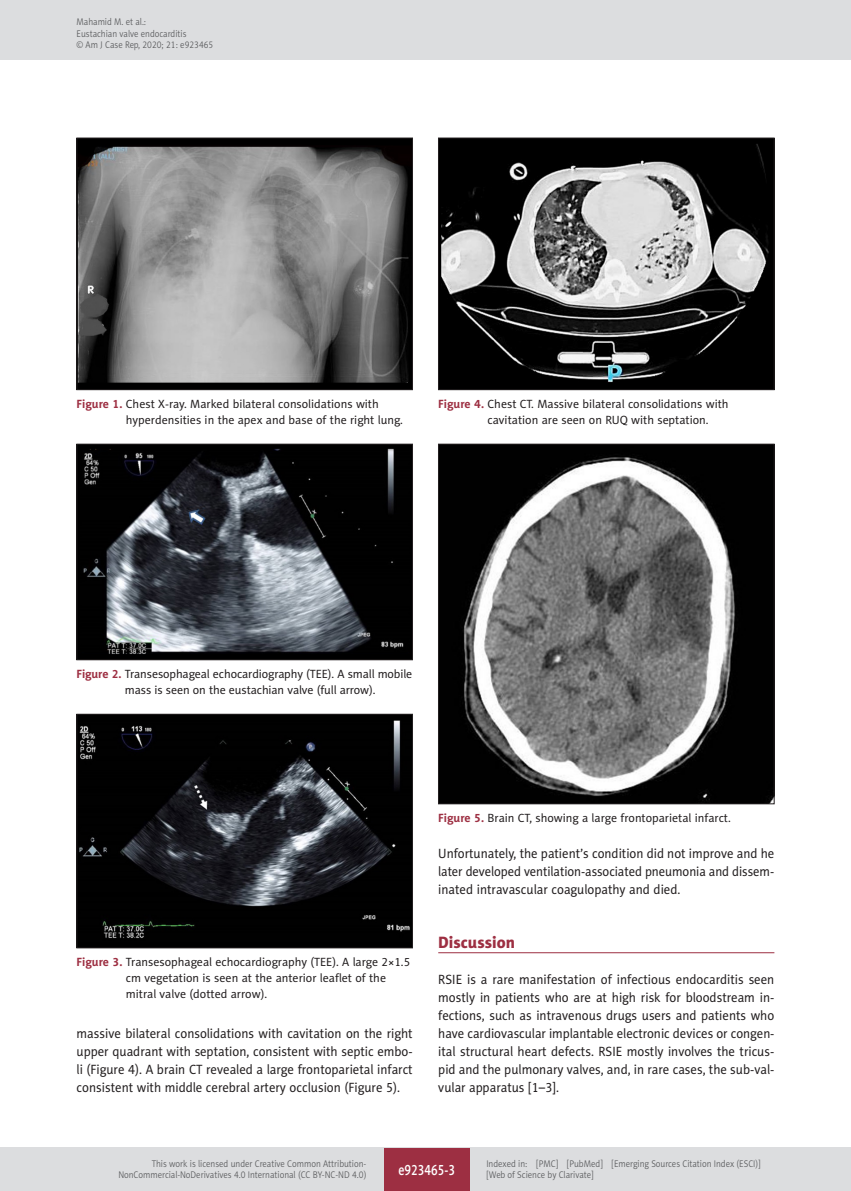
<style>
.page{position:relative;width:851px;height:1191px;background:#fff}
.page>*{position:absolute;margin:0;border:0;box-sizing:border-box;transform-origin:0 0}
.AJCR_Headline_1{font:16.5px "Naomi Sans EFN Heavy";color:#9d2f42}
.AJCR_e-PAGINA{font:15px "Naomi Sans EFN Medium";color:#fff;scale:.8 1}
.AJCR_Body{font:13.5px/18px "Naomi Sans EFN";color:#231f20;text-align:justify;scale:.95 1}
.AJCR_Rycina_tytul{font:12px/15.8px "Naomi Sans EFN";color:#231f20}
.AJCR_pagina_zywa{font:9.75px/11.2px "Naomi Sans EFN Light";color:#57585a;scale:.9 1}
.AJCR_pagina_sygnatur{font:9.75px "Naomi Sans EFN Light";color:#57585a;scale:.9 1}
.s1{font-weight:700;color:#9d2f42}
</style>
<div class="page">
<hr style="left:438px;top:952px;width:336px;height:1px;background:#9d2f42">
<img style="left:440px;top:446px;width:332px;height:356px">
<div style="left:438px;top:444px;width:336px;height:360px;border:1px solid #231f20"></div>
<img style="left:79px;top:140px;width:331px;height:248px">
<div style="left:77px;top:138px;width:335px;height:252px;border:1px solid #231f20"></div>
<img style="left:79px;top:446px;width:331px;height:212px">
<div style="left:77px;top:444px;width:335px;height:216px;border:1px solid #231f20"></div>
<img style="left:79px;top:716px;width:331px;height:230px">
<div style="left:77px;top:714px;width:335px;height:234px;border:1px solid #231f20"></div>
<img style="left:440px;top:140px;width:332px;height:248px">
<div style="left:438px;top:138px;width:336px;height:252px;border:1px solid #231f20"></div>
<div style="left:0;top:0;width:850px;height:60px;background:#dcdddf"></div>
<div style="left:0;top:1148px;width:850px;height:43px;background:#dcdddf"></div>
<div style="left:384px;top:1147px;width:85px;height:43px;background:#9d2f42"></div>
<p class="AJCR_pagina_zywa" style="left:77px;top:16px;width:124px">Mahamid M. et al.:<br>Eustachian valve endocarditis</p>
<p class="AJCR_pagina_sygnatur" style="left:77px;top:39px;width:153px">© Am J Case Rep, 2020; 21: e923465</p>
<p class="AJCR_Rycina_tytul" style="left:126px;top:396px;width:278px;text-indent:-49px"><span class="s1">Figure 1.</span> Chest X-ray. Marked bilateral consolidations with hyperdensities in the apex and base of the right lung.</p>
<p class="AJCR_Rycina_tytul" style="left:487px;top:396px;width:242px;text-indent:-49px"><span class="s1">Figure 4.</span> Chest CT. Massive bilateral consolidations with cavitation are seen on RUQ with septation.</p>
<p class="AJCR_Rycina_tytul" style="left:125px;top:666px;width:289px;text-indent:-48px"><span class="s1">Figure 2.</span> Transesophageal echocardiography (TEE). A small mobile mass is seen on the eustachian valve (full arrow).</p>
<p class="AJCR_Rycina_tytul" style="left:126px;top:954px;width:286px;text-indent:-49px"><span class="s1">Figure 3.</span> Transesophageal echocardiography (TEE). A large 2×1.5 cm vegetation is seen at the anterior leaflet of the mitral valve (dotted arrow).</p>
<p class="AJCR_Body" style="left:77px;top:1024px;width:355px">massive bilateral consolidations with cavitation on the right upper quadrant with septation, consistent with septic embo&shy;li (Figure 4). A brain CT revealed a large frontoparietal infarct consistent with middle cerebral artery occlusion (Figure 5).</p>
<p class="AJCR_Rycina_tytul" style="left:438px;top:810px;width:294px"><span class="s1">Figure 5.</span> Brain CT, showing a large frontoparietal infarct.</p>
<p class="AJCR_Body" style="left:438px;top:844px;width:355px">Unfortunately, the patient’s condition did not improve and he later developed ventilation-associated pneumonia and dissem&shy;inated intravascular coagulopathy and died.</p>
<p class="AJCR_Headline_1" style="left:438px;top:932px;width:78px">Discussion</p>
<p class="AJCR_Body" style="left:438px;top:970px;width:355px">RSIE is a rare manifestation of infectious endocarditis seen mostly in patients who are at high risk for bloodstream in&shy;fections, such as intravenous drugs users and patients who have cardiovascular implantable electronic devices or congen&shy;ital structural heart defects. RSIE mostly involves the tricus&shy;pid and the pulmonary valves, and, in rare cases, the sub-val&shy;vular apparatus [1–3].</p>
<p class="AJCR_pagina_zywa" style="left:118px;top:1158px;width:277px;text-align:right">This work is licensed under Creative Common Attribution-<br>NonCommercial-NoDerivatives 4.0 International (CC BY-NC-ND 4.0)</p>
<p class="AJCR_e-PAGINA" style="left:398px;top:1160px;width:72px">e923465-3</p>
<p class="AJCR_pagina_zywa" style="left:486px;top:1158px;width:306px">Indexed in: [PMC] [PubMed] [Emerging Sources Citation Index (ESCI)] [Web of Science by Clarivate]</p>
</div>
